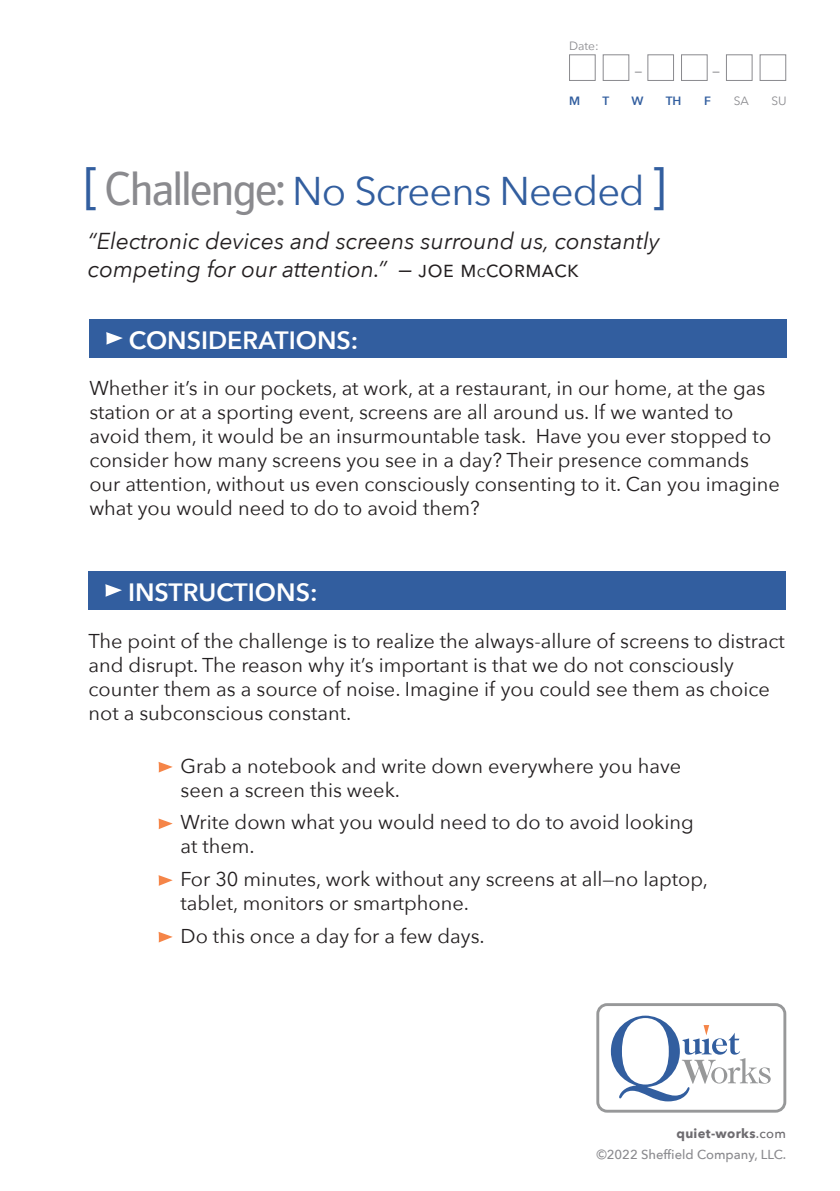
<style>
.page{position:relative;width:840px;height:1191px;background:#fff}
.page>*{position:absolute;margin:0;border:0;box-sizing:border-box;transform-origin:0 0}
.t1{font:40px "Avenir Next";letter-spacing:-.025em;color:#325e9f}
.t2{font:600 25px "Avenir Next";color:#fff}
.t3{font:italic 23px/28px "Avenir Next";color:#231f20}
.t4{font:20px/24px "Avenir Next";color:#231f20}
.t5{font:20px "Avenir Next";color:#8a8a8e}
.t6{font:500 13px/21.2px "Avenir Next";color:#8a8a8e;text-align:right}
.t7{font:12px "Avenir Next";color:#8a8a8e}
.t8{font:600 12px "Avenir Next";color:#325e9f}
.s1{font-family:"Secca Std";font-size:48px}
.s2{font-family:"Secca Std";font-size:48px;color:#8a8a8e}
.s3{font-style:normal}
.s4{font-style:normal;font-size:16px}
.s5{font-weight:700;color:#6e6c70}
.s6{color:#6e6c70}
</style>
<div class="page">
<div style="left:568px;top:54px;width:27px;height:27px;border:1px solid #8a8a8e"></div>
<div style="left:602px;top:54px;width:27px;height:27px;border:1px solid #8a8a8e"></div>
<div style="left:647px;top:54px;width:26px;height:27px;border:1px solid #8a8a8e"></div>
<div style="left:680px;top:54px;width:27px;height:27px;border:1px solid #8a8a8e"></div>
<div style="left:725px;top:54px;width:27px;height:27px;border:1px solid #8a8a8e"></div>
<div style="left:759px;top:54px;width:26px;height:27px;border:1px solid #8a8a8e"></div>
<div style="left:596px;top:1003px;width:189px;height:109px;border:3px solid #979899;border-radius:9px"></div>
<svg style="left:610px;top:1015px;width:160px;height:86px"></svg>
<div style="left:89px;top:319px;width:697px;height:39px;background:#325e9f"></div>
<svg style="left:106px;top:332px;width:17px;height:13px"></svg>
<div style="left:88px;top:571px;width:697px;height:39px;background:#325e9f"></div>
<svg style="left:105px;top:584px;width:17px;height:13px"></svg>
<svg style="left:158px;top:762px;width:15px;height:10px"></svg>
<svg style="left:158px;top:818px;width:15px;height:11px"></svg>
<svg style="left:158px;top:875px;width:15px;height:11px"></svg>
<svg style="left:158px;top:932px;width:15px;height:10px"></svg>
<p class="t7" style="left:568px;top:35px;width:31px">Date:</p>
<p class="t5" style="left:634px;top:53px;width:9px">–</p>
<p class="t5" style="left:711px;top:53px;width:9px">–</p>
<p class="t8" style="left:568px;top:91px;width:13px">M</p>
<p class="t8" style="left:602px;top:91px;width:8px">T</p>
<p class="t8" style="left:631px;top:91px;width:14px">W</p>
<p class="t8" style="left:665px;top:91px;width:17px">TH</p>
<p class="t8" style="left:703px;top:91px;width:8px">F</p>
<p class="t7" style="left:733px;top:91px;width:17px">SA</p>
<p class="t7" style="left:771px;top:91px;width:17px">SU</p>
<h1 class="t1" style="left:82px;top:157px;width:586px"><span class="s1">[</span> <span class="s2">Challenge:</span> No Screens Needed <span class="s1">]</span></h1>
<p class="t3" style="left:88px;top:225px;width:573px">“Electronic devices and screens surround us, constantly competing for our attention.” — <span class="s3">joe m</span><span class="s4">c</span><span class="s3">cormack</span></p>
<p class="t2" style="left:129px;top:318px;width:231px">CONSIDERATIONS:</p>
<p class="t4" style="left:89px;top:375px;width:691px">Whether it’s in our pockets, at work, at a restaurant, in our home, at the gas station or at a sporting event, screens are all around us. If we wanted to avoid them, it would be an insurmountable task. Have you ever stopped to consider how many screens you see in a day? Their presence commands our attention, without us even consciously consenting to it. Can you imagine what you would need to do to avoid them?</p>
<p class="t2" style="left:128px;top:570px;width:191px">INSTRUCTIONS:</p>
<p class="t4" style="left:88px;top:627px;width:697px">The point of the challenge is to realize the always-allure of screens to distract and disrupt. The reason why it’s important is that we do not consciously counter them as a source of noise. Imagine if you could see them as choice not a subconscious constant.</p>
<p class="t4" style="left:180px;top:752px;width:502px">Grab a notebook and write down everywhere you have seen a screen this week.</p>
<p class="t4" style="left:180px;top:809px;width:514px">Write down what you would need to do to avoid looking at them.</p>
<p class="t4" style="left:180px;top:866px;width:528px">For 30 minutes, work without any screens at all—no laptop, tablet, monitors or smartphone.</p>
<p class="t4" style="left:180px;top:922px;width:305px">Do this once a day for a few days.</p>
<p class="t6" style="left:596px;top:1122px;width:191px"><span class="s5">quiet-works</span><span class="s6">.com<br></span>©2022 Sheffield Company, LLC.</p>
</div>
